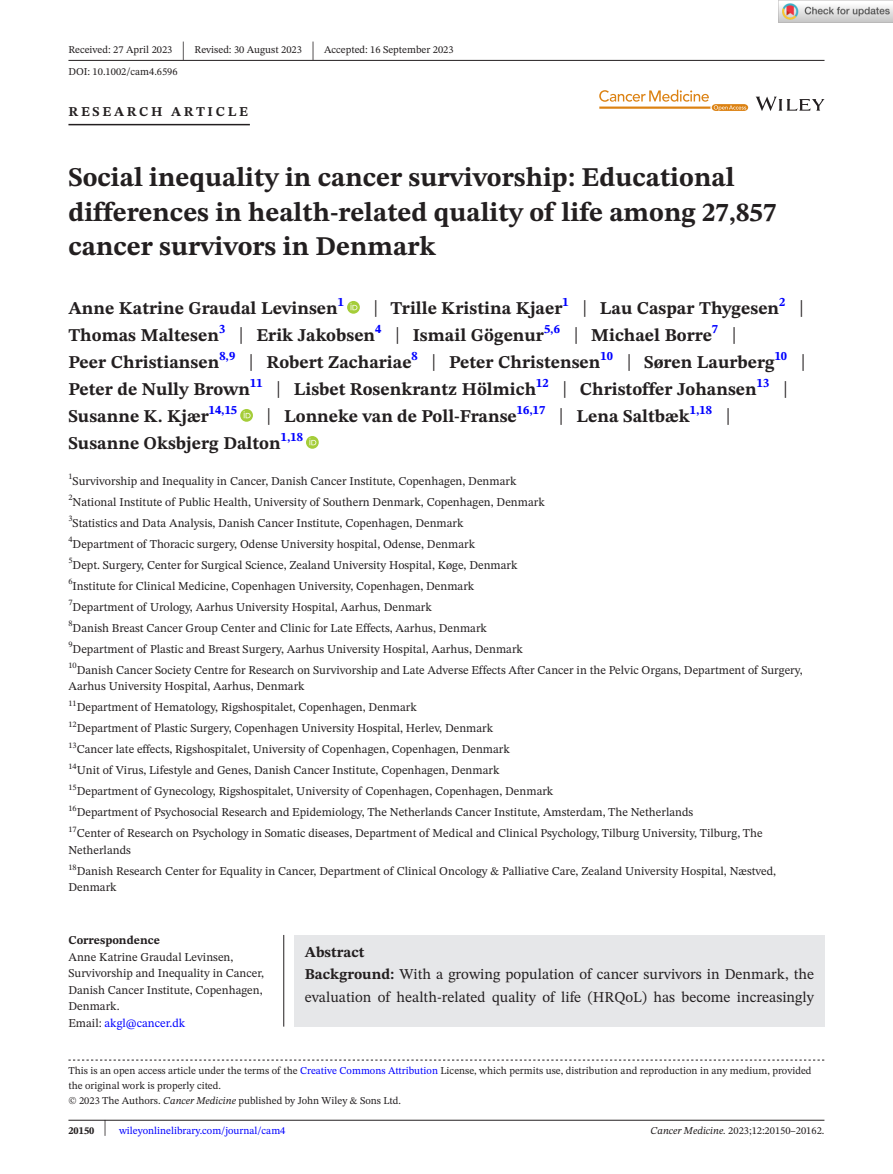
<style>
.page{position:relative;width:893px;height:1174px;background:#fff}
.page>*{position:absolute;margin:0;border:0;box-sizing:border-box;transform-origin:0 0}
.t1{font:700 27px/34.5px "STIX Two Text";color:#231f20}
.t2{font:25.65px "STIX Two Text";color:#231f20;scale:.49 1}
.t3{font:700 18px/27px "STIX Two Text";color:#231f20}
.t4{font:15px/22.5px "STIX Two Text";color:#231f20}
.t5{font:700 13.5px "STIX Two Text";letter-spacing:.2em;color:#231f20}
.t6{font:700 12.6px "STIX Two Text";color:#00f}
.t7{font:12px/16.5px "STIX Two Text";color:#231f20}
.t8{font:700 12px "STIX Two Text";color:#231f20}
.t9{font:10.5px/15px "STIX Two Text";color:#231f20}
.t10{font:10.5px "STIX Two Text";color:#00f}
.t11{font:8.4px "STIX Two Text";color:#231f20}
.s1{font-weight:400;font-size:23.4px}
.s2{font-weight:400;font-size:23.4px;color:#231f20}
.s3{color:#00f}
.s4{font-weight:700}
.s5{font-style:italic}
.s6{font-weight:700;color:#231f20}
.s7{font-size:22.2px;color:#231f20}
</style>
<div class="page">
<hr style="left:68px;top:1119px;width:756px;height:1px;background:#231f20">
<svg style="left:756px;top:97px;width:68px;height:14px"></svg>
<svg style="left:599px;top:90px;width:149px;height:21px"></svg>
<hr style="left:68px;top:60px;width:756px;height:1px;background:#231f20">
<hr style="left:68px;top:124px;width:182px;height:1px;background:#231f20">
<svg style="left:347px;top:301px;width:13px;height:13px"></svg>
<svg style="left:350px;top:303px;width:7px;height:7px"></svg>
<svg style="left:240px;top:409px;width:13px;height:13px"></svg>
<svg style="left:244px;top:411px;width:7px;height:7px"></svg>
<svg style="left:306px;top:436px;width:13px;height:13px"></svg>
<svg style="left:309px;top:438px;width:7px;height:7px"></svg>
<svg style="left:68px;top:1059px;width:756px;height:1px"></svg>
<div style="left:294px;top:935px;width:530px;height:91px;background:#e6e7e9"></div>
<hr style="left:283px;top:935px;width:1px;height:91px;background:#231f20">
<img style="left:779px;top:0;width:114px;height:23px">
<p class="t9" style="left:68px;top:42px;width:106px">Received: 27 April 2023</p>
<h2 class="t2" style="left:182px;top:32px;width:8px">|</h2>
<p class="t9" style="left:195px;top:42px;width:109px">Revised: 30 August 2023</p>
<h2 class="t2" style="left:311px;top:32px;width:8px">|</h2>
<p class="t9" style="left:324px;top:42px;width:131px">Accepted: 16 September 2023</p>
<p class="t9" style="left:68px;top:64px;width:111px">DOI: 10.1002/cam4.6596</p>
<p class="t5" style="left:68px;top:101px;width:181px">RESEARCH ARTICLE</p>
<h1 class="t1" style="left:68px;top:161px;width:709px">Social inequality in cancer survivorship: Educational differences in health-related quality of life among 27,857 cancer survivors in Denmark</h1>
<p class="t3" style="left:68px;top:295px;width:739px;text-indent:305px"><span class="s1">|</span> Trille Kristina Kjaer<sup>1</sup> <span class="s1">|</span> Lau Caspar Thygesen<sup>2</sup> <span class="s1">| </span>Thomas Maltesen<sup>3</sup> <span class="s1">|</span> Erik Jakobsen<sup>4</sup> <span class="s1">|</span> Ismail Gögenur<sup>5,6</sup> <span class="s1">|</span> Michael Borre<sup>7</sup> <span class="s1">|<br></span>Peer Christiansen<sup>8,9</sup> <span class="s1">|</span> Robert Zachariae<sup>8</sup> <span class="s1">|</span> Peter Christensen<sup>10</sup> <span class="s1">|</span> Søren Laurberg<sup>10</sup> <span class="s1">| </span>Peter de Nully Brown<sup>11</sup> <span class="s1">|</span> Lisbet Rosenkrantz Hölmich<sup>12</sup> <span class="s1">|</span> Christoffer Johansen<sup>13</sup> <span class="s1">| </span>Susanne K. Kjær<sup>14,15</sup></p>
<h3 class="t3" style="left:68px;top:295px;width:277px">Anne Katrine Graudal Levinsen<sup>1</sup></h3>
<h3 class="t3" style="left:267px;top:403px;width:425px"><span class="s1">|</span> Lonneke van de Poll-Franse<sup>16,17</sup> <span class="s1">|</span> Lena Saltbæk</h3>
<p class="t6" style="left:690px;top:400px;width:42px">1,18 <span class="s2">|</span></p>
<h3 class="t3" style="left:68px;top:430px;width:214px">Susanne Oksbjerg Dalton</h3>
<p class="t6" style="left:281px;top:427px;width:24px">1,18</p>
<p class="t11" style="left:68px;top:470px;width:6px">1</p>
<p class="t7" style="left:73px;top:472px;width:445px">Survivorship and Inequality in Cancer, Danish Cancer Institute, Copenhagen, Denmark</p>
<p class="t11" style="left:68px;top:491px;width:6px">2</p>
<p class="t7" style="left:73px;top:493px;width:474px">National Institute of Public Health, University of Southern Denmark, Copenhagen, Denmark</p>
<p class="t11" style="left:68px;top:512px;width:6px">3</p>
<p class="t7" style="left:73px;top:514px;width:392px">Statistics and Data Analysis, Danish Cancer Institute, Copenhagen, Denmark</p>
<p class="t11" style="left:68px;top:533px;width:6px">4</p>
<p class="t7" style="left:73px;top:535px;width:404px">Department of Thoracic surgery, Odense University hospital, Odense, Denmark</p>
<p class="t11" style="left:68px;top:554px;width:6px">5</p>
<p class="t7" style="left:73px;top:556px;width:446px">Dept. Surgery, Center for Surgical Science, Zealand University Hospital, Køge, Denmark</p>
<p class="t11" style="left:68px;top:575px;width:6px">6</p>
<p class="t7" style="left:73px;top:577px;width:403px">Institute for Clinical Medicine, Copenhagen University, Copenhagen, Denmark</p>
<p class="t11" style="left:68px;top:596px;width:6px">7</p>
<p class="t7" style="left:73px;top:598px;width:361px">Department of Urology, Aarhus University Hospital, Aarhus, Denmark</p>
<p class="t11" style="left:68px;top:617px;width:6px">8</p>
<p class="t7" style="left:73px;top:619px;width:416px">Danish Breast Cancer Group Center and Clinic for Late Effects, Aarhus, Denmark</p>
<p class="t11" style="left:68px;top:638px;width:6px">9</p>
<p class="t7" style="left:73px;top:640px;width:452px">Department of Plastic and Breast Surgery, Aarhus University Hospital, Aarhus, Denmark</p>
<p class="t11" style="left:68px;top:659px;width:10px">10</p>
<p class="t7" style="left:68px;top:661px;width:736px;text-indent:8px">Danish Cancer Society Centre for Research on Survivorship and Late Adverse Effects After Cancer in the Pelvic Organs, Department of Surgery,<br>Aarhus University Hospital, Aarhus, Denmark</p>
<p class="t11" style="left:68px;top:697px;width:10px">11</p>
<p class="t7" style="left:77px;top:699px;width:342px">Department of Hematology, Rigshospitalet, Copenhagen, Denmark</p>
<p class="t11" style="left:68px;top:718px;width:10px">12</p>
<p class="t7" style="left:77px;top:720px;width:418px">Department of Plastic Surgery, Copenhagen University Hospital, Herlev, Denmark</p>
<p class="t11" style="left:68px;top:739px;width:10px">13</p>
<p class="t7" style="left:77px;top:741px;width:435px">Cancer late effects, Rigshospitalet, University of Copenhagen, Copenhagen, Denmark</p>
<p class="t11" style="left:68px;top:760px;width:10px">14</p>
<p class="t7" style="left:68px;top:760px;width:696px;line-height:21px;text-indent:8px">Unit of Virus, Lifestyle and Genes, Danish Cancer Institute, Copenhagen, Denmark<br><sup>15</sup>Department of Gynecology, Rigshospitalet, University of Copenhagen, Copenhagen, Denmark<br><sup>16</sup>Department of Psychosocial Research and Epidemiology, The Netherlands Cancer Institute, Amsterdam, The Netherlands<br><sup>17</sup>Center of Research on Psychology in Somatic diseases, Department of Medical and Clinical Psychology, Tilburg University, Tilburg, The</p>
<p class="t7" style="left:68px;top:839px;width:709px;line-height:21px">Netherlands<br><sup>18</sup>Danish Research Center for Equality in Cancer, Department of Clinical Oncology &amp; Palliative Care, Zealand University Hospital, Næstved,</p>
<p class="t7" style="left:68px;top:879px;width:50px">Denmark</p>
<p class="t8" style="left:68px;top:931px;width:93px">Correspondence</p>
<p class="t7" style="left:68px;top:948px;width:197px">Anne Katrine Graudal Levinsen,<br>Survivorship and Inequality in Cancer,<br>Danish Cancer Institute, Copenhagen,<br>Denmark.<br>Email: <span class="s3">akgl@cancer.dk</span></p>
<p class="t4" style="left:305px;top:940px;width:511px"><span class="s4">Abstract<br>Background:</span> With a growing population of cancer survivors in Denmark, the evaluation of health-related quality of life (HRQoL) has become increasingly</p>
<p class="t9" style="left:68px;top:1063px;width:745px">This is an open access article under the terms of the <span class="s3">Creative Commons Attribution</span> License, which permits use, distribution and reproduction in any medium, provided the original work is properly cited.<br>© 2023 The Authors. <span class="s5">Cancer Medicine</span> published by John Wiley &amp; Sons Ltd.</p>
<p class="t10" style="left:68px;top:1123px;width:218px"><span class="s6">20150</span> <span class="s7">|</span> wileyonlinelibrary.com/journal/cam4</p>
<p class="t9" style="left:650px;top:1123px;width:175px"><span class="s5">Cancer Medicine.</span> 2023;12:20150–20162.</p>
</div>
